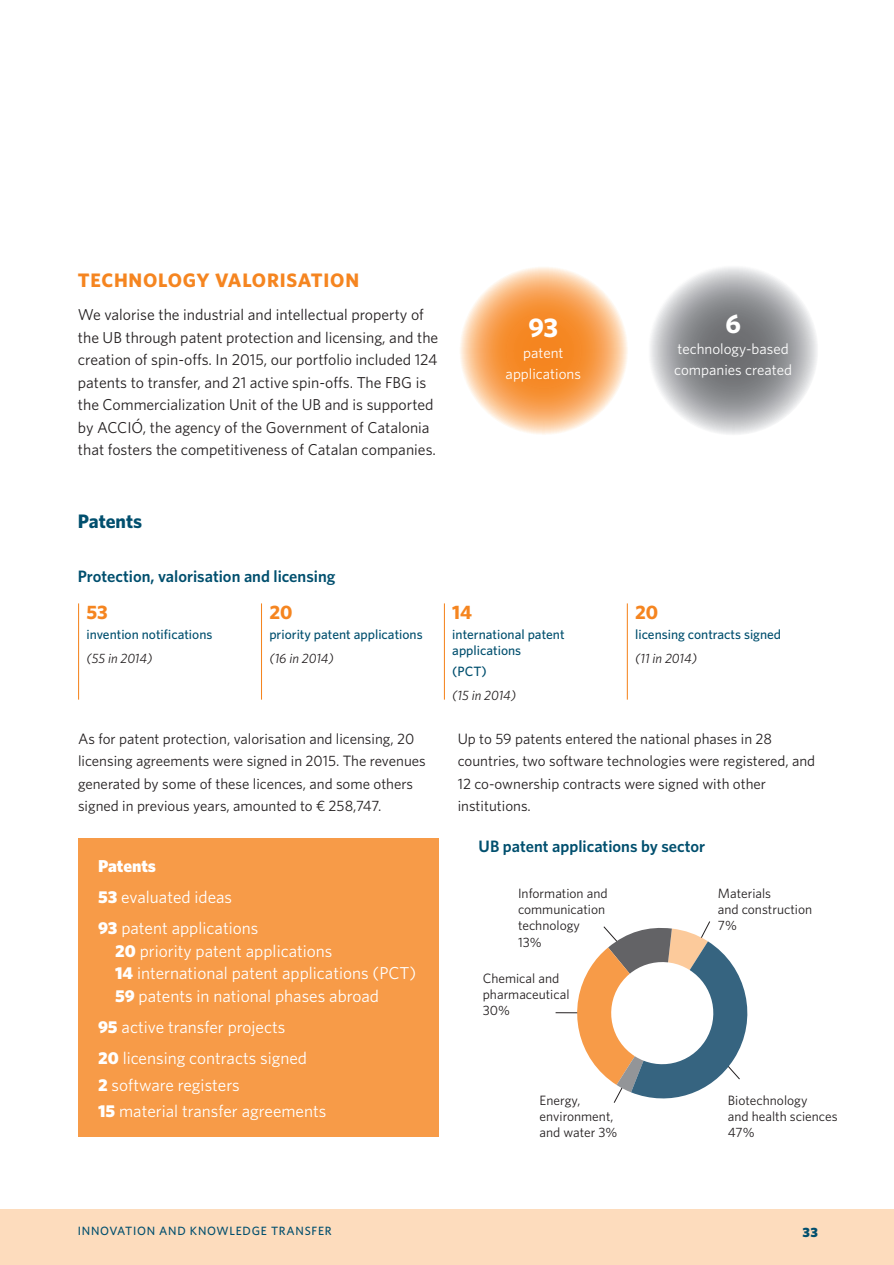
<style>
.page{position:relative;width:894px;height:1265px;background:#fff}
.page>*{position:absolute;margin:0;border:0;box-sizing:border-box;transform-origin:0 0}
.t1{font:700 27px "Whitney";color:#fff}
._2on_nivell{font:700 19.5px "Whitney";letter-spacing:.04em;color:#f58520}
._3er_nivell{font:700 19.5px "Whitney";color:#014f6e}
.t2{font:17.25px "Whitney";color:#fff}
.t3{font:900 17.25px "Whitney";color:#fff}
.títol_esquema{font:600 16.5px "Whitney";color:#014f6e}
.Text_general{font:15.75px/22.5px "Whitney";color:#231f20}
.Text_general-2{font:15px/22.5px "Whitney";color:#231f20}
.t4{font:15px/21px "Whitney";color:#fff}
.t5{font:13.5px/16.2px "Whitney";color:#231f20}
.t6{font:500 13.5px/16.2px "Whitney";color:#014f6e}
.t7{font:italic 13.5px "Whitney";color:#231f20}
.t8{font:900 13.5px "Whitney";color:#014f6e}
.t9{font:500 12px "Whitney";letter-spacing:.06em;color:#014f6e}
.s1{font-weight:900}
</style>
<div class="page">
<div style="left:1px;top:1209px;width:893px;height:55px;background:#fddcbd"></div>
<hr style="left:0;top:1209px;width:1px;height:55px;background:#fddcbd">
<svg style="left:648px;top:265px;width:170px;height:170px;background:#a6a8aa"></svg>
<svg style="left:458px;top:265px;width:170px;height:170px;background:#f9af6d"></svg>
<div style="left:78px;top:838px;width:360px;height:299px;background:#f79b48"></div>
<hr style="left:555px;top:1012px;width:107px;height:1px;background:#231f20">
<svg style="left:565px;top:921px;width:183px;height:182px"></svg>
<hr style="left:78px;top:603px;width:1px;height:96px;background:#f58520">
<hr style="left:261px;top:603px;width:1px;height:96px;background:#f58520">
<hr style="left:444px;top:603px;width:1px;height:96px;background:#f58520">
<hr style="left:627px;top:603px;width:1px;height:96px;background:#f58520">
<p class="_2on_nivell" style="left:78px;top:267px;width:283px">TECHNOLOGY VALORISATION</p>
<p class="Text_general" style="left:78px;top:303px;width:362px">We valorise the industrial and intellectual property of the UB through patent protection and licensing, and the creation of spin-offs. In 2015, our portfolio included 124 patents to transfer, and 21 active spin-offs. The FBG is the Commercialization Unit of the UB and is supported by ACCIÓ, the agency of the Government of Catalonia that fosters the competitiveness of Catalan companies.</p>
<p class="t1" style="left:528px;top:309px;width:31px">93</p>
<p class="t4" style="left:505px;top:342px;width:77px;text-align:center">patent applications</p>
<p class="_3er_nivell" style="left:78px;top:508px;width:66px">Patents</p>
<p class="títol_esquema" style="left:78px;top:565px;width:259px">Protection, valorisation and licensing</p>
<p class="_2on_nivell" style="left:86px;top:599px;width:23px">53</p>
<p class="t6" style="left:86px;top:626px;width:127px">invention notifications</p>
<p class="t7" style="left:86px;top:649px;width:68px">(55 in 2014)</p>
<p class="_2on_nivell" style="left:269px;top:599px;width:25px">20</p>
<p class="t6" style="left:269px;top:626px;width:155px">priority patent applications</p>
<p class="t7" style="left:269px;top:649px;width:66px">(16 in 2014)</p>
<p class="_2on_nivell" style="left:452px;top:599px;width:21px">14</p>
<p class="t6" style="left:452px;top:626px;width:114px">international patent applications</p>
<p class="t6" style="left:452px;top:662px;width:36px">(PCT)</p>
<p class="t7" style="left:452px;top:685px;width:65px">(15 in 2014)</p>
<p class="t1" style="left:725px;top:305px;width:17px">6</p>
<p class="t4" style="left:674px;top:337px;width:119px">technology-based companies created</p>
<p class="_2on_nivell" style="left:635px;top:599px;width:25px">20</p>
<p class="t6" style="left:635px;top:626px;width:147px">licensing contracts signed</p>
<p class="t7" style="left:635px;top:649px;width:63px">(11 in 2014)</p>
<p class="Text_general-2" style="left:78px;top:726px;width:349px">As for patent protection, valorisation and licensing, 20 licensing agreements were signed in 2015. The revenues generated by some of these licences, and some others signed in previous years, amounted to € 258,747.</p>
<p class="Text_general-2" style="left:458px;top:726px;width:359px">Up to 59 patents entered the national phases in 28 countries, two software technologies were registered, and 12 co-ownership contracts were signed with other institutions.</p>
<p class="t3" style="left:98px;top:854px;width:59px">Patents</p>
<p class="t2" style="left:98px;top:885px;width:136px"><span class="s1">53</span> evaluated ideas</p>
<p class="t2" style="left:98px;top:916px;width:162px"><span class="s1">93</span> patent applications</p>
<p class="t2" style="left:115px;top:939px;width:219px"><span class="s1">20</span> priority patent applications</p>
<p class="t2" style="left:115px;top:961px;width:303px"><span class="s1">14</span> international patent applications (PCT)</p>
<p class="t2" style="left:115px;top:984px;width:265px"><span class="s1">59</span> patents in national phases abroad</p>
<p class="t2" style="left:98px;top:1015px;width:189px"><span class="s1">95</span> active transfer projects</p>
<p class="t2" style="left:98px;top:1046px;width:210px"><span class="s1">20</span> licensing contracts signed</p>
<p class="t2" style="left:98px;top:1072px;width:143px"><span class="s1">2</span> software registers</p>
<p class="t2" style="left:98px;top:1099px;width:230px"><span class="s1">15</span> material transfer agreements</p>
<p class="títol_esquema" style="left:478px;top:834px;width:228px">UB patent applications by sector</p>
<p class="t5" style="left:518px;top:884px;width:91px">Information and communication technology<br>13%</p>
<p class="t5" style="left:483px;top:969px;width:88px">Chemical and pharmaceutical<br>30%</p>
<p class="t5" style="left:718px;top:884px;width:96px">Materials<br>and construction<br>7%</p>
<p class="t5" style="left:539px;top:1091px;width:79px">Energy, environment, and water 3%</p>
<p class="t5" style="left:728px;top:1091px;width:111px">Biotechnology<br>and health sciences<br>47%</p>
<p class="t9" style="left:78px;top:1222px;width:255px">INNOVATION AND KNOWLEDGE TRANSFER</p>
<p class="t8" style="left:802px;top:1222px;width:17px">33</p>
</div>
